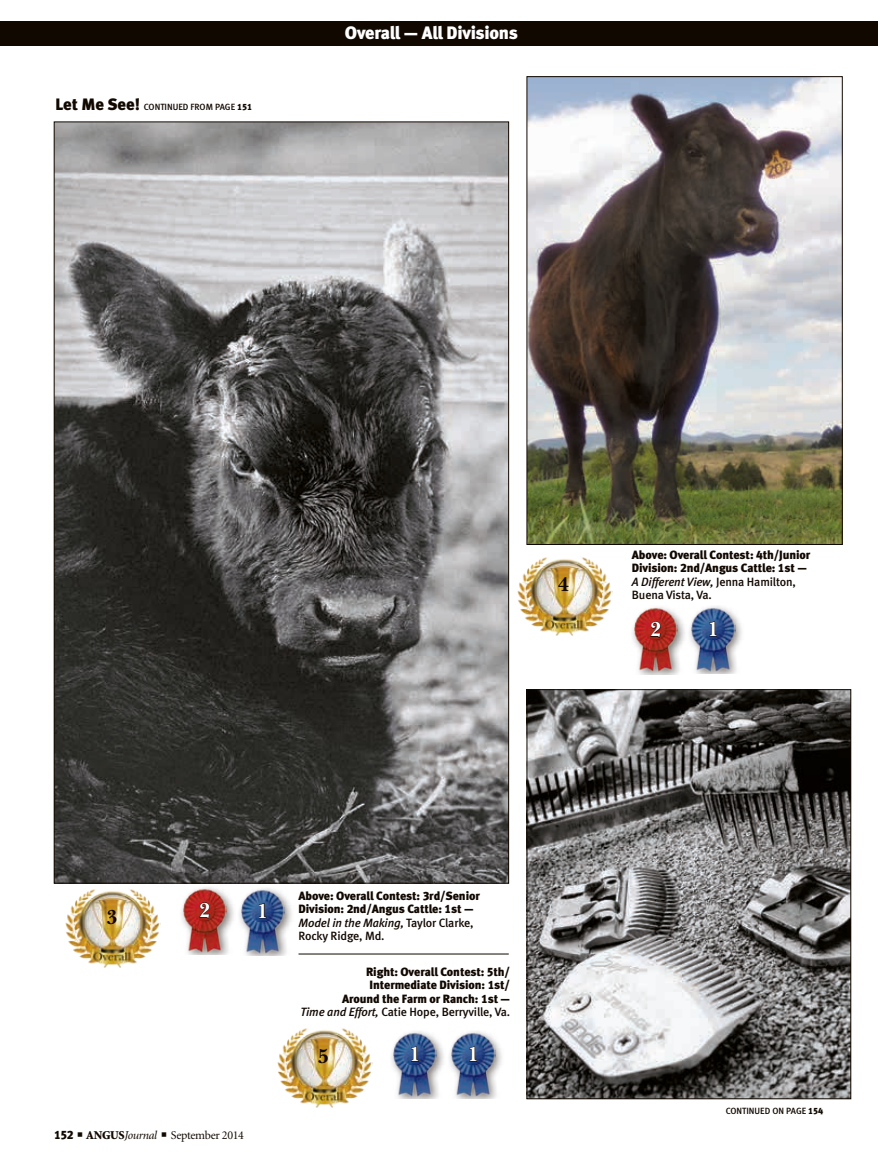
<style>
.page{position:relative;width:878px;height:1168px;background:#fff}
.page>*{position:absolute;margin:0;border:0;box-sizing:border-box;transform-origin:0 0}
.deck{font:700 21px "New Baskerville";color:#fff}
.deck-2{font:700 21px "New Baskerville";color:#110800}
.deck-3{font:18px "Meta Black LF";letter-spacing:-.015em;color:#fff}
.cutlines{font:12px/13.5px "Meta Black LF";letter-spacing:-.01em;color:#110800}
.t1{font:12px "Minion";letter-spacing:-.025em;color:#110800}
.t2{font:9px "Meta Medium LF";color:#110800}
.s1{font-family:"Meta Black LF";font-size:16.5px}
.s2{font-family:"Meta Black LF"}
.s3{font-family:"Meta Medium LF";font-style:italic}
.s4{font-family:"Meta Medium LF"}
.s5{font-weight:900}
.s6{font-style:italic}
</style>
<div class="page">
<img style="left:526px;top:76px;width:316px;height:469px">
<img style="left:529px;top:691px;width:319px;height:406px">
<div style="left:527px;top:689px;width:323px;height:410px;border:1px solid #110800"></div>
<img style="left:517px;top:557px;width:95px;height:79px">
<img style="left:277px;top:1028px;width:95px;height:80px">
<div style="left:447px;top:1030px;width:58px;height:69px;background:#110800;opacity:.54"></div>
<img style="left:450px;top:1031px;width:45px;height:68px">
<svg style="left:469px;top:1046px;width:8px;height:16px"></svg>
<svg style="left:54px;top:122px;width:455px;height:761px"></svg>
<hr style="left:298px;top:954px;width:210px;height:1px;background:#110800">
<img style="left:65px;top:889px;width:96px;height:79px">
<div style="left:237px;top:887px;width:57px;height:69px;background:#110800;opacity:.54"></div>
<img style="left:240px;top:887px;width:45px;height:68px">
<svg style="left:258px;top:903px;width:9px;height:15px"></svg>
<div style="left:389px;top:1030px;width:57px;height:69px;background:#110800;opacity:.54"></div>
<img style="left:392px;top:1031px;width:45px;height:68px">
<svg style="left:411px;top:1046px;width:8px;height:16px"></svg>
<div style="left:0;top:21px;width:878px;height:24px;background:#110800"></div>
<div style="left:178px;top:886px;width:58px;height:69px;background:#110800;opacity:.54"></div>
<img style="left:182px;top:887px;width:44px;height:67px">
<svg style="left:199px;top:902px;width:11px;height:17px"></svg>
<div style="left:687px;top:605px;width:57px;height:69px;background:#110800;opacity:.54"></div>
<img style="left:690px;top:606px;width:45px;height:67px">
<div style="left:629px;top:606px;width:58px;height:68px;background:#110800;opacity:.54"></div>
<img style="left:633px;top:606px;width:44px;height:68px">
<svg style="left:649px;top:621px;width:12px;height:17px"></svg>
<svg style="left:709px;top:621px;width:8px;height:16px"></svg>
<p class="t2" style="left:56px;top:102px;width:198px"><span class="s1">Let Me See!</span> CONTINUED FROM PAGE <span class="s2">151</span></p>
<p class="deck-3" style="left:345px;top:22px;width:175px">Overall — All Divisions</p>
<p class="deck-2" style="left:558px;top:572px;width:12px">4</p>
<p class="cutlines" style="left:632px;top:548px;width:180px">Above: Overall Contest: 4th/Junior<br>Division: 2nd/Angus Cattle: 1st —<br><span class="s3">A Different View,</span> <span class="s4">Jenna Hamilton,<br>Buena Vista, Va.</span></p>
<p class="deck" style="left:650px;top:617px;width:12px">2</p>
<p class="deck" style="left:707px;top:617px;width:12px">1</p>
<p class="deck" style="left:199px;top:898px;width:12px">2</p>
<p class="deck-2" style="left:106px;top:904px;width:12px">3</p>
<p class="deck" style="left:257px;top:899px;width:12px">1</p>
<p class="t1" style="left:54px;top:1129px;width:191px"><span class="s2">152</span> ■ <span class="s5">ANGUS</span><span class="s6">Journal</span> ■ September 2014</p>
<p class="cutlines" style="left:298px;top:889px;width:183px">Above: Overall Contest: 3rd/Senior<br>Division: 2nd/Angus Cattle: 1st —<br><span class="s3">Model in the Making,</span> <span class="s4">Taylor Clarke,<br>Rocky Ridge, Md.</span></p>
<p class="cutlines" style="left:300px;top:965px;width:211px;text-align:right">Right: Overall Contest: 5th/ Intermediate Division: 1st/<br>Around the Farm or Ranch: 1st —<br><span class="s3">Time and Effort,</span> <span class="s4">Catie Hope, Berryville, Va.</span></p>
<p class="deck-2" style="left:318px;top:1044px;width:12px">5</p>
<p class="deck" style="left:467px;top:1042px;width:12px">1</p>
<p class="deck" style="left:409px;top:1042px;width:12px">1</p>
<p class="t2" style="left:725px;top:1105px;width:99px">CONTINUED ON PAGE <span class="s2">154</span></p>
</div>
